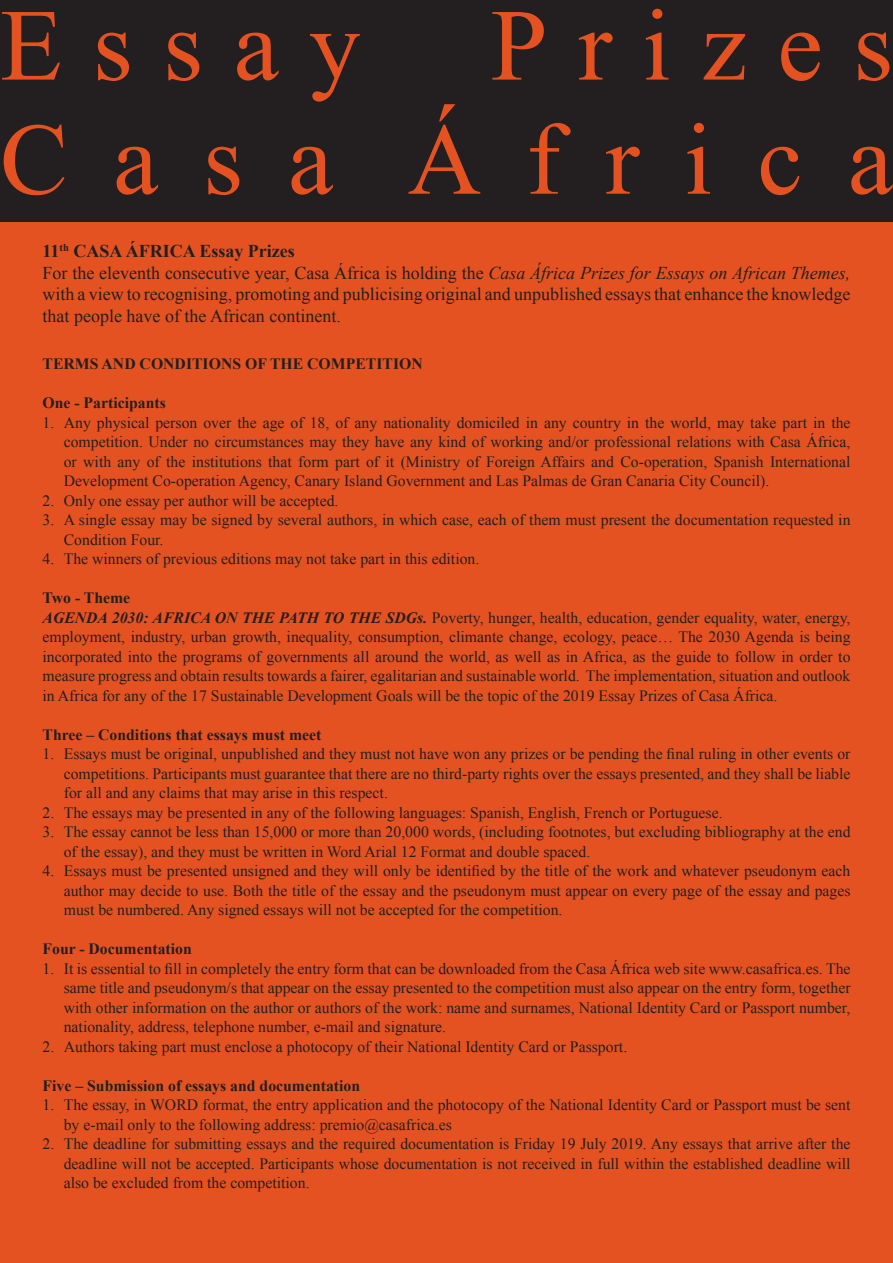
<style>
.page{position:relative;width:893px;height:1263px;background:#e55222}
.page>*{position:absolute;margin:0;border:0;box-sizing:border-box;transform-origin:0 0}
.t1{font:102px/114.1px "Times New Roman";letter-spacing:.3em;color:#e55222;text-align:right}
.t2{font:18px/21.6px "Times New Roman";color:#231f20}
.t3{font:15.75px/19.5px "Times New Roman";color:#231f20;text-align:justify}
.t4{font:700 15.75px "Times New Roman";color:#231f20}
.s1{font-weight:700}
.s2{font-style:italic}
.s3{font-weight:700;font-style:italic}
</style>
<div class="page">
<div style="left:0;top:0;width:893px;height:221px;background:#231f20"></div>
<h1 class="t1" style="left:0;top:-12px;width:894px">Prizes<br>C a s a Á f r i c a</h1>
<h1 class="t1" style="left:0;top:-12px;width:362px">Essay</h1>
<p class="t2" style="left:43px;top:240px;width:809px"><span class="s1">11</span><sup>th</sup> <span class="s1">CASA ÁFRICA Essay Prizes<br></span>For the eleventh consecutive year, Casa África is holding the <span class="s2">Casa África Prizes for Essays on African Themes, </span>with a view to recognising, promoting and publicising original and unpublished essays that enhance the knowledge that people have of the African continent.</p>
<p class="t4" style="left:43px;top:355px;width:382px">TERMS AND CONDITIONS OF THE COMPETITION</p>
<p class="t4" style="left:43px;top:394px;width:125px">One - Participants</p>
<p class="t3" style="left:64px;top:413px;width:788px;text-indent:-21px">1. Any physical person over the age of 18, of any nationality domiciled in any country in the world, may take part in the competition. Under no circumstances may they have any kind of working and/or professional relations with Casa África, or with any of the institutions that form part of it (Ministry of Foreign Affairs and Co-operation, Spanish International Development Co-operation Agency, Canary Island Government and Las Palmas de Gran Canaria City Council).</p>
<p class="t3" style="left:43px;top:491px;width:297px">2. Only one essay per author will be accepted.</p>
<p class="t3" style="left:64px;top:510px;width:788px;text-indent:-21px">3. A single essay may be signed by several authors, in which case, each of them must present the documentation requested in<br>Condition Four.</p>
<p class="t3" style="left:43px;top:549px;width:438px">4. The winners of previous editions may not take part in this edition.</p>
<p class="t3" style="left:43px;top:588px;width:809px;text-align:left"><span class="s1">Two - Theme<br></span><span class="s3">AGENDA 2030: AFRICA ON THE PATH TO THE SDGs.</span> Poverty, hunger, health, education, gender equality, water, energy, employment, industry, urban growth, inequality, consumption, climante change, ecology, peace… The 2030 Agenda is being incorporated into the programs of governments all around the world, as well as in Africa, as the guide to follow in order to measure progress and obtain results towards a fairer, egalitarian and sustainable world. The implementation, situation and outlook in Africa for any of the 17 Sustainable Development Goals will be the topic of the 2019 Essay Prizes of Casa África.</p>
<p class="t4" style="left:43px;top:726px;width:280px">Three – Conditions that essays must meet</p>
<p class="t3" style="left:64px;top:744px;width:788px;text-indent:-21px">1. Essays must be original, unpublished and they must not have won any prizes or be pending the final ruling in other events or competitions. Participants must guarantee that there are no third-party rights over the essays presented, and they shall be liable for all and any claims that may arise in this respect.</p>
<p class="t3" style="left:43px;top:803px;width:682px">2. The essays may be presented in any of the following languages: Spanish, English, French or Portuguese.</p>
<p class="t3" style="left:64px;top:822px;width:788px;text-indent:-21px">3. The essay cannot be less than 15,000 or more than 20,000 words, (including footnotes, but excluding bibliography at the end of the essay), and they must be written in Word Arial 12 Format and double spaced.</p>
<p class="t3" style="left:64px;top:861px;width:788px;text-indent:-21px">4. Essays must be presented unsigned and they will only be identified by the title of the work and whatever pseudonym each author may decide to use. Both the title of the essay and the pseudonym must appear on every page of the essay and pages must be numbered. Any signed essays will not be accepted for the competition.</p>
<p class="t4" style="left:43px;top:940px;width:151px">Four - Documentation</p>
<p class="t3" style="left:64px;top:959px;width:788px;text-indent:-21px">1. It is essential to fill in completely the entry form that can be downloaded from the Casa África web site www.casafrica.es. The same title and pseudonym/s that appear on the essay presented to the competition must also appear on the entry form, together with other information on the author or authors of the work: name and surnames, National Identity Card or Passport number, nationality, address, telephone number, e-mail and signature.</p>
<p class="t3" style="left:43px;top:1037px;width:586px">2. Authors taking part must enclose a photocopy of their National Identity Card or Passport.</p>
<p class="t4" style="left:43px;top:1077px;width:319px">Five – Submission of essays and documentation</p>
<p class="t3" style="left:64px;top:1095px;width:788px;text-indent:-21px">1. The essay, in WORD format, the entry application and the photocopy of the National Identity Card or Passport must be sent by e-mail only to the following address: premio@casafrica.es</p>
<p class="t3" style="left:64px;top:1134px;width:788px;text-indent:-21px">2. The deadline for submitting essays and the required documentation is Friday 19 July 2019. Any essays that arrive after the deadline will not be accepted. Participants whose documentation is not received in full within the established deadline will also be excluded from the competition.</p>
</div>
